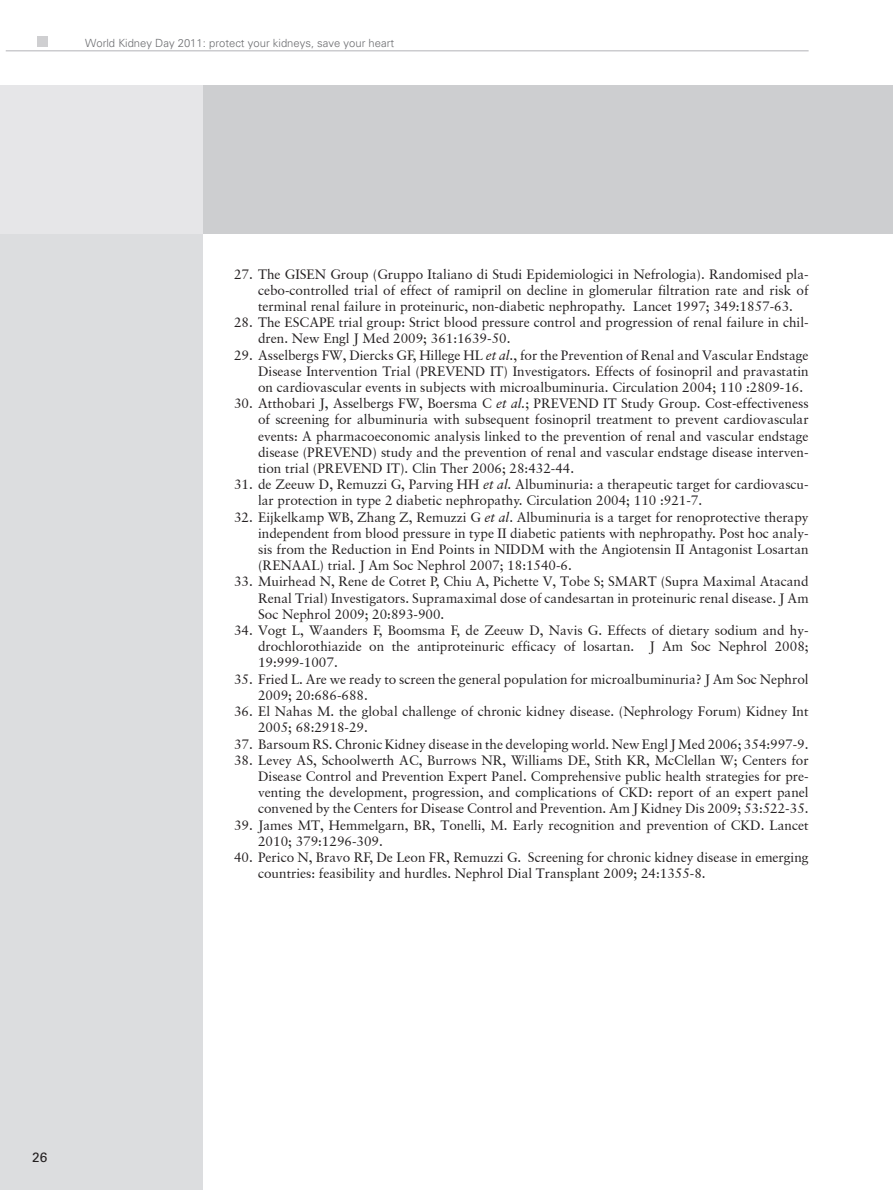
<style>
.page{position:relative;width:893px;height:1190px;background:#fff}
.page>*{position:absolute;margin:0;border:0;box-sizing:border-box;transform-origin:0 0}
.referencias-texto{font:13.5px/16.2px "Garamond Retrospective S Si";color:#231f20;text-align:justify}
.t1{font:13.5px "Univers LT Std";color:#231f20}
.t2{font:300 11.25px "Univers LT Std";color:#6c6d70}
.s1{font-style:italic}
</style>
<div class="page">
<div style="left:0;top:85px;width:202px;height:1104px;background:#dcdddf"></div>
<div style="left:0;top:85px;width:892px;height:148px;background:linear-gradient(to right,#e0e0e2,#c6c7c9)"></div>
<div style="left:37px;top:36px;width:10px;height:11px;background:#cfcfd1"></div>
<hr style="left:6px;top:51px;width:802px;height:1px;background:#b2b3b7">
<p class="t2" style="left:85px;top:36px;width:310px">World Kidney Day 2011: protect your kidneys, save your heart</p>
<p class="referencias-texto" style="left:258px;top:265px;width:552px;text-indent:-24px">27. The GISEN Group (Gruppo Italiano di Studi Epidemiologici in Nefrologia). Randomised pla&shy;cebo-controlled trial of effect of ramipril on decline in glomerular filtration rate and risk of terminal renal failure in proteinuric, non-diabetic nephropathy. Lancet 1997; 349:1857-63.</p>
<p class="referencias-texto" style="left:258px;top:314px;width:552px;text-indent:-24px">28. The ESCAPE trial group: Strict blood pressure control and progression of renal failure in chil&shy;dren. New Engl J Med 2009; 361:1639-50.</p>
<p class="referencias-texto" style="left:258px;top:346px;width:552px;text-indent:-24px">29. Asselbergs FW, Diercks GF, Hillege HL <span class="s1">et al.</span>, for the Prevention of Renal and Vascular Endstage Disease Intervention Trial (PREVEND IT) Investigators. Effects of fosinopril and pravastatin on cardiovascular events in subjects with microalbuminuria. Circulation 2004; 110 :2809-16.</p>
<p class="referencias-texto" style="left:258px;top:395px;width:552px;text-indent:-24px">30. Atthobari J, Asselbergs FW, Boersma C <span class="s1">et al.</span>; PREVEND IT Study Group. Cost-effectiveness of screening for albuminuria with subsequent fosinopril treatment to prevent cardiovascular events: A pharmacoeconomic analysis linked to the prevention of renal and vascular endstage disease (PREVEND) study and the prevention of renal and vascular endstage disease interven&shy;tion trial (PREVEND IT). Clin Ther 2006; 28:432-44.</p>
<p class="referencias-texto" style="left:258px;top:476px;width:552px;text-indent:-24px">31. de Zeeuw D, Remuzzi G, Parving HH <span class="s1">et al.</span> Albuminuria: a therapeutic target for cardiovascu&shy;lar protection in type 2 diabetic nephropathy. Circulation 2004; 110 :921-7.</p>
<p class="referencias-texto" style="left:258px;top:508px;width:552px;text-indent:-24px">32. Eijkelkamp WB, Zhang Z, Remuzzi G <span class="s1">et al</span>. Albuminuria is a target for renoprotective therapy independent from blood pressure in type II diabetic patients with nephropathy. Post hoc analy&shy;sis from the Reduction in End Points in NIDDM with the Angiotensin II Antagonist Losartan (RENAAL) trial. J Am Soc Nephrol 2007; 18:1540-6.</p>
<p class="referencias-texto" style="left:258px;top:573px;width:552px;text-indent:-24px">33. Muirhead N, Rene de Cotret P, Chiu A, Pichette V, Tobe S; SMART (Supra Maximal Atacand Renal Trial) Investigators. Supramaximal dose of candesartan in proteinuric renal disease. J Am Soc Nephrol 2009; 20:893-900.</p>
<p class="referencias-texto" style="left:258px;top:622px;width:552px;text-indent:-24px">34. Vogt L, Waanders F, Boomsma F, de Zeeuw D, Navis G. Effects of dietary sodium and hy&shy;drochlorothiazide on the antiproteinuric efficacy of losartan. J Am Soc Nephrol 2008; 19:999-1007.</p>
<p class="referencias-texto" style="left:258px;top:670px;width:552px;text-indent:-24px">35. Fried L. Are we ready to screen the general population for microalbuminuria? J Am Soc Nephrol<br>2009; 20:686-688.</p>
<p class="referencias-texto" style="left:258px;top:703px;width:552px;text-indent:-24px">36. El Nahas M. the global challenge of chronic kidney disease. (Nephrology Forum) Kidney Int<br>2005; 68:2918-29.</p>
<p class="referencias-texto" style="left:234px;top:735px;width:576px">37. Barsoum RS. Chronic Kidney disease in the developing world. New Engl J Med 2006; 354:997-9.</p>
<p class="referencias-texto" style="left:258px;top:751px;width:552px;text-indent:-24px">38. Levey AS, Schoolwerth AC, Burrows NR, Williams DE, Stith KR, McClellan W; Centers for Disease Control and Prevention Expert Panel. Comprehensive public health strategies for pre&shy;venting the development, progression, and complications of CKD: report of an expert panel convened by the Centers for Disease Control and Prevention. Am J Kidney Dis 2009; 53:522-35.</p>
<p class="referencias-texto" style="left:258px;top:816px;width:552px;text-indent:-24px">39. James MT, Hemmelgarn, BR, Tonelli, M. Early recognition and prevention of CKD. Lancet<br>2010; 379:1296-309.</p>
<p class="referencias-texto" style="left:258px;top:849px;width:552px;text-indent:-24px">40. Perico N, Bravo RF, De Leon FR, Remuzzi G. Screening for chronic kidney disease in emerging countries: feasibility and hurdles. Nephrol Dial Transplant 2009; 24:1355-8.</p>
<p class="t1" style="left:32px;top:1148px;width:17px">26</p>
</div>
